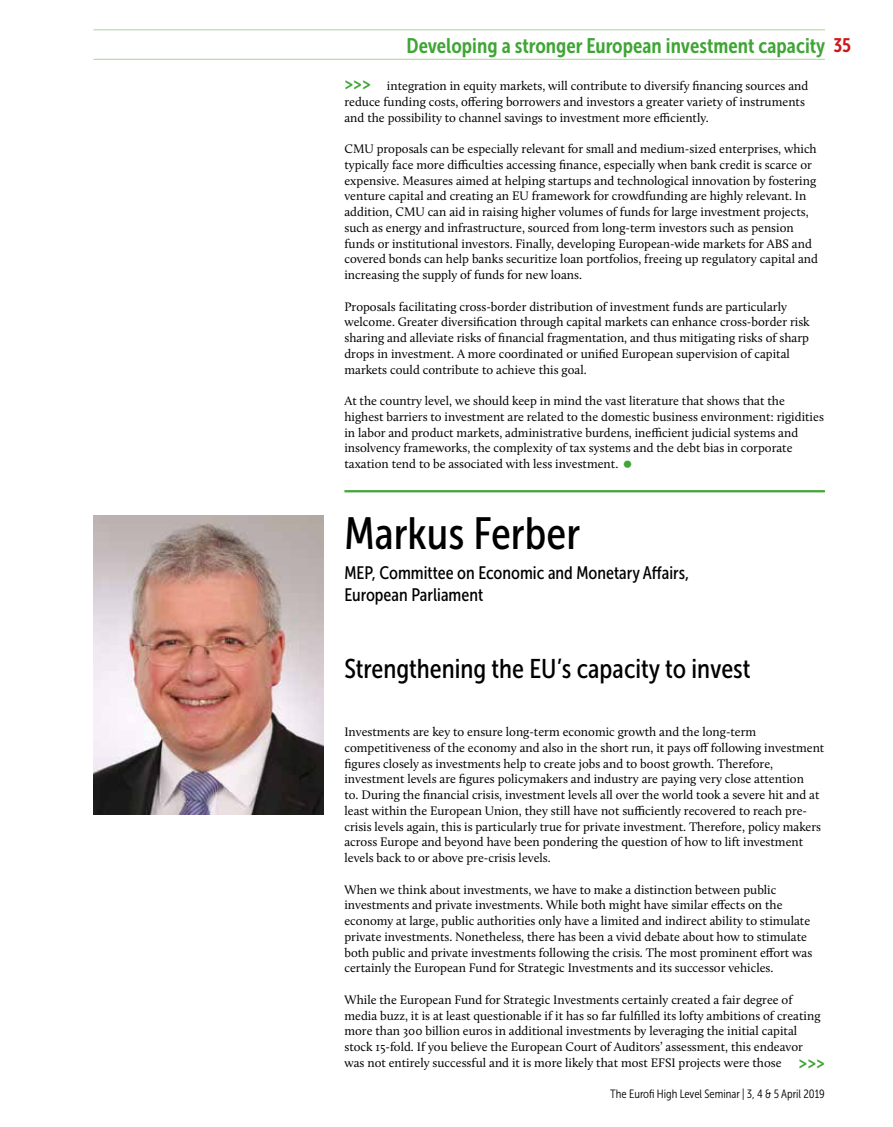
<style>
.page{position:relative;width:893px;height:1127px;background:#fff}
.page>*{position:absolute;margin:0;border:0;box-sizing:border-box;transform-origin:0 0}
.t1{font:45px "Museo Sans Cond 500";color:#000}
.t2{font:27px "Museo Sans Cond 500";color:#000}
.t3{font:21px "Museo Sans Cond 700";color:#3fa535}
.t4{font:18px/21.6px "Museo Sans Cond 500";color:#000}
.t5{font:18px "Museo Sans Cond 700";color:#3fa535}
.t6{font:12.75px/15.8px "Calluna";color:#000}
.t7{font:12px "Museo Sans Cond 300";color:#000}
.s1{font-size:19.5px;color:#cd171a}
</style>
<div class="page">
<hr style="left:344px;top:490px;width:481px;height:2px;background:#3fa535">
<img style="left:94px;top:515px;width:229px;height:300px">
<hr style="left:94px;top:29px;width:731px;height:1px;background:#b0d199">
<hr style="left:94px;top:59px;width:731px;height:1px;background:#b0d199">
<h3 class="t3" style="left:406px;top:34px;width:446px">Developing a stronger European investment capacity <span class="s1">35</span></h3>
<h3 class="t5" style="left:344px;top:74px;width:28px">&gt;&gt;&gt;</h3>
<p class="t6" style="left:344px;top:78px;width:465px;text-indent:43px">integration in equity markets, will contribute to diversify financing sources and reduce funding costs, offering borrowers and investors a greater variety of instruments and the possibility to channel savings to investment more efficiently.</p>
<p class="t6" style="left:344px;top:141px;width:475px">CMU proposals can be especially relevant for small and medium-sized enterprises, which typically face more difficulties accessing finance, especially when bank credit is scarce or expensive. Measures aimed at helping startups and technological innovation by fostering venture capital and creating an EU framework for crowdfunding are highly relevant. In addition, CMU can aid in raising higher volumes of funds for large investment projects, such as energy and infrastructure, sourced from long-term investors such as pension funds or institutional investors. Finally, developing European-wide markets for ABS and covered bonds can help banks securitize loan portfolios, freeing up regulatory capital and increasing the supply of funds for new loans.</p>
<p class="t6" style="left:344px;top:298px;width:467px">Proposals facilitating cross-border distribution of investment funds are particularly welcome. Greater diversification through capital markets can enhance cross-border risk sharing and alleviate risks of financial fragmentation, and thus mitigating risks of sharp drops in investment. A more coordinated or unified European supervision of capital markets could contribute to achieve this goal.</p>
<p class="t6" style="left:344px;top:393px;width:481px">At the country level, we should keep in mind the vast literature that shows that the highest barriers to investment are related to the domestic business environment: rigidities in labor and product markets, administrative burdens, inefficient judicial systems and insolvency frameworks, the complexity of tax systems and the debt bias in corporate taxation tend to be associated with less investment.</p>
<h1 class="t1" style="left:344px;top:509px;width:237px">Markus Ferber</h1>
<h3 class="t4" style="left:344px;top:562px;width:346px">MEP, Committee on Economic and Monetary Affairs,<br>European Parliament</h3>
<h2 class="t2" style="left:344px;top:653px;width:408px">Strengthening the EU’s capacity to invest</h2>
<p class="t6" style="left:344px;top:724px;width:481px">Investments are key to ensure long-term economic growth and the long-term competitiveness of the economy and also in the short run, it pays off following investment figures closely as investments help to create jobs and to boost growth. Therefore, investment levels are figures policymakers and industry are paying very close attention<br>to. During the financial crisis, investment levels all over the world took a severe hit and at least within the European Union, they still have not sufficiently recovered to reach pre&shy;crisis levels again, this is particularly true for private investment. Therefore, policy makers across Europe and beyond have been pondering the question of how to lift investment levels back to or above pre-crisis levels.</p>
<p class="t6" style="left:344px;top:881px;width:469px">When we think about investments, we have to make a distinction between public investments and private investments. While both might have similar effects on the economy at large, public authorities only have a limited and indirect ability to stimulate private investments. Nonetheless, there has been a vivid debate about how to stimulate both public and private investments following the crisis. The most prominent effort was certainly the European Fund for Strategic Investments and its successor vehicles.</p>
<p class="t6" style="left:344px;top:991px;width:478px">While the European Fund for Strategic Investments certainly created a fair degree of media buzz, it is at least questionable if it has so far fulfilled its lofty ambitions of creating more than 300 billion euros in additional investments by leveraging the initial capital stock 15-fold. If you believe the European Court of Auditors’ assessment, this endeavor was not entirely successful and it is more likely that most EFSI projects were those</p>
<h3 class="t5" style="left:798px;top:1052px;width:28px">&gt;&gt;&gt;</h3>
<p class="t7" style="left:610px;top:1087px;width:216px">The Eurofi High Level Seminar | 3, 4 &amp; 5 April 2019</p>
</div>
